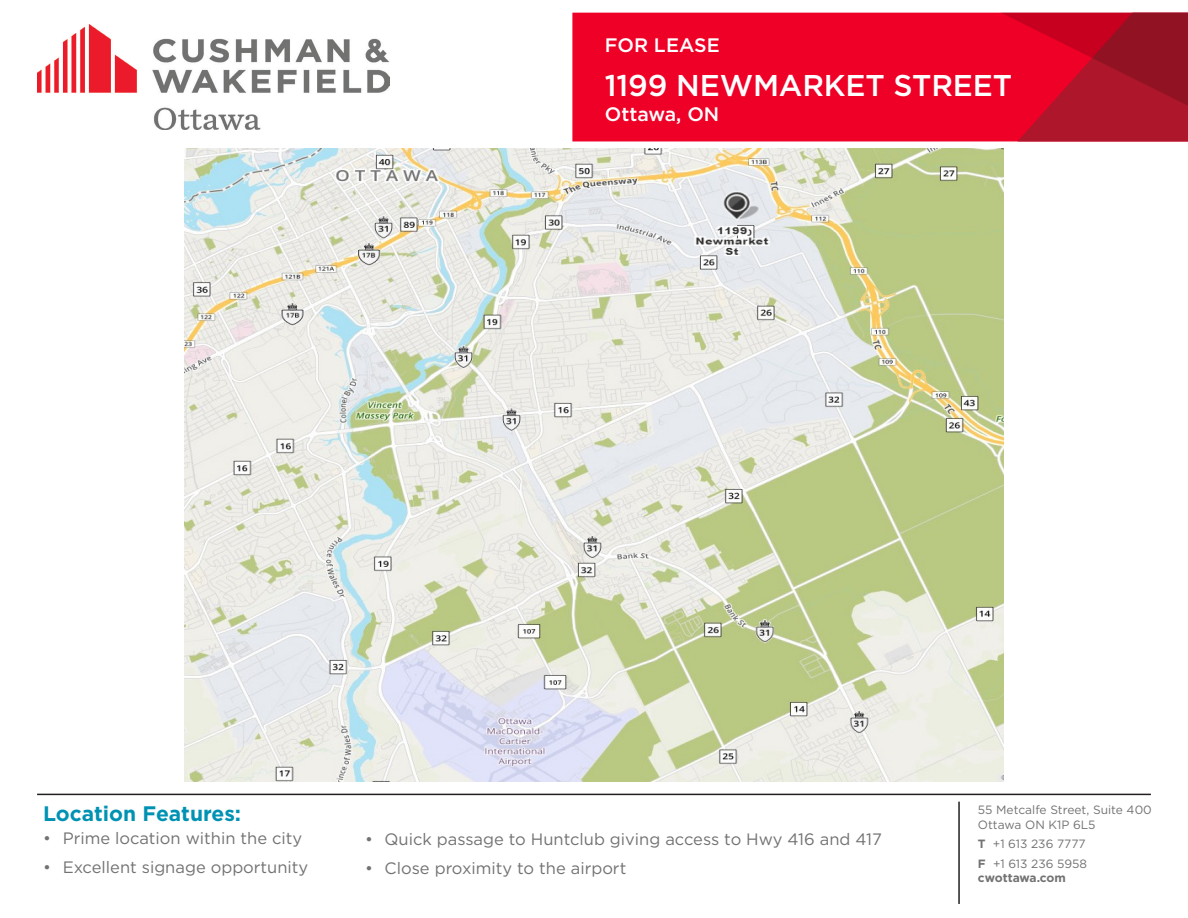
<style>
.page{position:relative;width:1188px;height:918px;background:#fff}
.page>*{position:absolute;margin:0;border:0;box-sizing:border-box;transform-origin:0 0}
.t1{font:500 30px "Gotham";letter-spacing:-.005em;color:#fff}
.Subheading_-_gray{font:700 21px "Gotham";color:#0092b3}
.t2{font:500 19.5px "Gotham";color:#fff}
.t3{font:16.5px "Gotham";color:#717271}
.broker_contact{font:12px "Gotham";color:#717271}
.broker_contact-2{font:700 12px "Gotham";letter-spacing:-.005em;color:#717271}
.s1{font-weight:700}
</style>
<div class="page">
<hr style="left:37px;top:794px;width:1114px;height:1px;background:#231f20">
<img style="left:185px;top:148px;width:818px;height:634px">
<img style="left:37px;top:25px;width:352px;height:104px">
<div style="left:572px;top:13px;width:616px;height:128px;background:#ef0027"></div>
<svg style="left:1001px;top:12px;width:187px;height:129px"></svg>
<hr style="left:958px;top:802px;width:2px;height:102px;background:#231f20">
<p class="t2" style="left:605px;top:33px;width:117px">FOR LEASE</p>
<h1 class="t1" style="left:605px;top:66px;width:409px">1199 NEWMARKET STREET</h1>
<p class="t2" style="left:605px;top:102px;width:116px">Ottawa, ON</p>
<p class="Subheading_-_gray" style="left:43px;top:800px;width:199px">Location Features:</p>
<p class="t3" style="left:43px;top:828px;width:261px">• Prime location within the city</p>
<p class="t3" style="left:43px;top:857px;width:267px">• Excellent signage opportunity</p>
<p class="t3" style="left:365px;top:828px;width:518px">• Quick passage to Huntclub giving access to Hwy 416 and 417</p>
<p class="t3" style="left:365px;top:857px;width:263px">• Close proximity to the airport</p>
<p class="broker_contact" style="left:978px;top:802px;width:175px">55 Metcalfe Street, Suite 400</p>
<p class="broker_contact" style="left:978px;top:817px;width:119px">Ottawa ON K1P 6L5</p>
<p class="broker_contact" style="left:978px;top:836px;width:109px"><span class="s1">T</span> +1 613 236 7777</p>
<p class="broker_contact" style="left:978px;top:856px;width:111px"><span class="s1">F</span> +1 613 236 5958</p>
<p class="broker_contact-2" style="left:978px;top:870px;width:90px">cwottawa.com</p>
</div>
